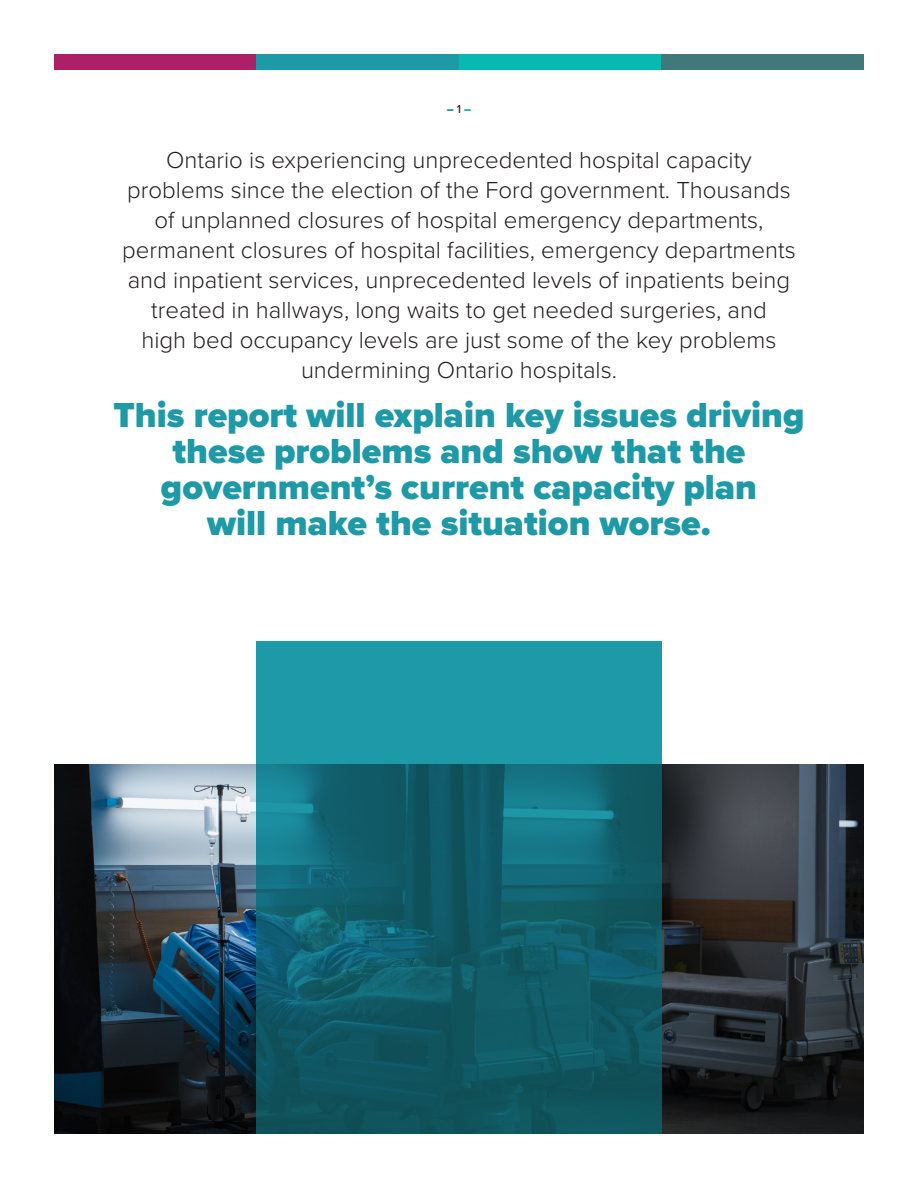
<style>
.page{position:relative;width:918px;height:1188px;background:#fff}
.page>*{position:absolute;margin:0;border:0;box-sizing:border-box;transform-origin:0 0}
.Copy{font:900 36px/36px "Proxima Nova";color:#1e99a8;text-align:center}
.Copy-2{font:300 24px/30px "Proxima Nova";color:#231f20;text-align:center}
.Copy-3{font:900 12px "Proxima Nova";color:#1e99a8}
.s1{font-weight:500;color:#231f20}
.s2{color:#08b9af}
</style>
<div class="page">
<div style="left:54px;top:54px;width:203px;height:15px;background:#ae2065"></div>
<div style="left:257px;top:54px;width:202px;height:15px;background:#1e99a8"></div>
<div style="left:459px;top:54px;width:202px;height:15px;background:#08b9af"></div>
<div style="left:661px;top:54px;width:203px;height:15px;background:#41797b"></div>
<img style="left:54px;top:764px;width:810px;height:370px">
<img style="left:256px;top:764px;width:406px;height:370px">
<div style="left:256px;top:642px;width:406px;height:122px;background:#1e99a8"></div>
<p class="Copy-3" style="left:447px;top:100px;width:26px">– <span class="s1">1</span> <span class="s2">–</span></p>
<p class="Copy-2" style="left:122px;top:144px;width:675px">Ontario is experiencing unprecedented hospital capacity problems since the election of the Ford government. Thousands of unplanned closures of hospital emergency departments, permanent closures of hospital facilities, emergency departments and inpatient services, unprecedented levels of inpatients being treated in hallways, long waits to get needed surgeries, and<br>high bed occupancy levels are just some of the key problems undermining Ontario hospitals.</p>
<p class="Copy" style="left:113px;top:397px;width:693px">This report will explain key issues driving these problems and show that the government’s current capacity plan<br>will make the situation worse.</p>
</div>
